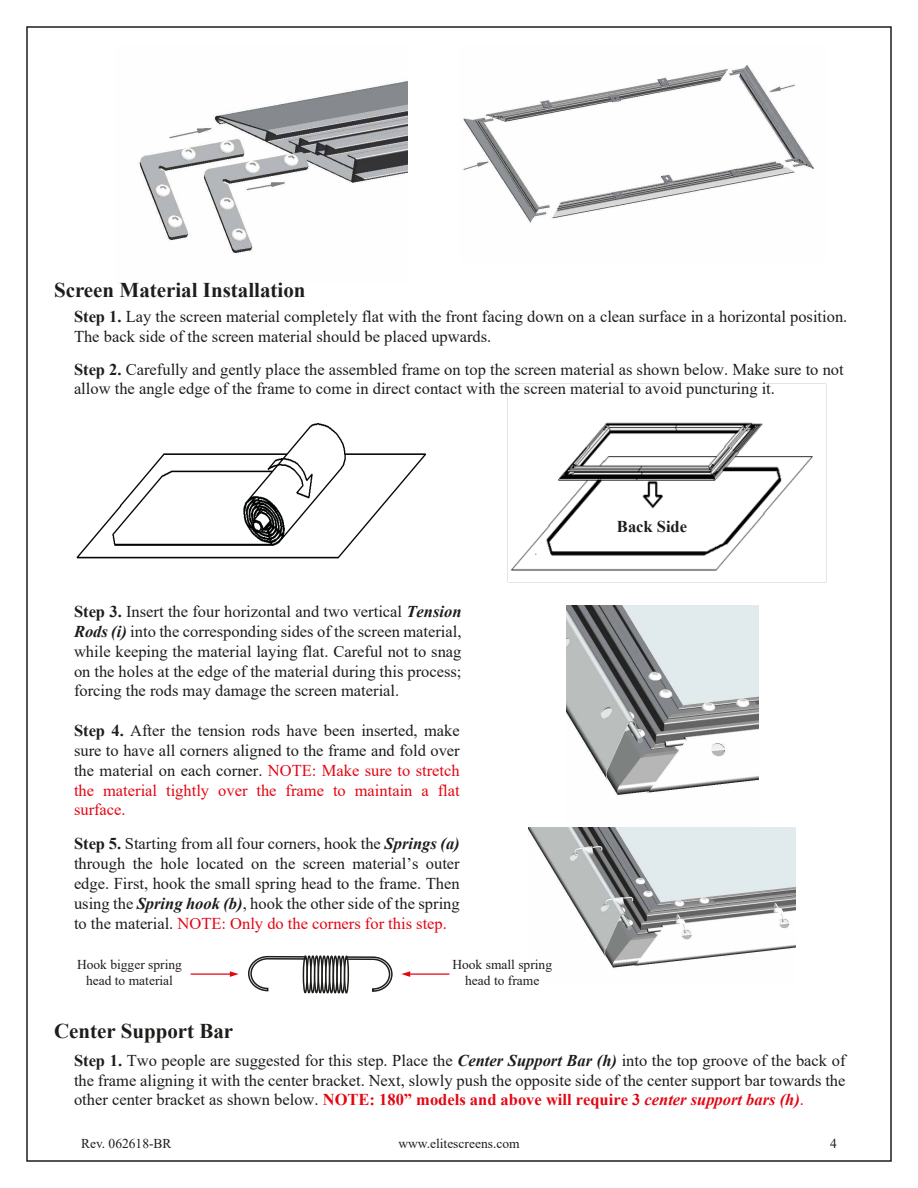
<style>
.page{position:relative;width:918px;height:1188px;background:#fff}
.page>*{position:absolute;margin:0;border:0;box-sizing:border-box;transform-origin:0 0}
.t1{font:700 21px "Times New Roman";color:#1d1d1b}
.t2{font:16.5px/19.8px "Times New Roman";color:#1d1d1b;text-align:justify}
.t3{font:700 16.5px "Times New Roman";color:#1d1d1b}
.t4{font:13.5px/16.2px "Times New Roman";color:#1d1d1b;text-align:center}
.s1{font-weight:700}
.s2{font-weight:700;font-style:italic}
.s3{color:#e30613}
.s4{font-weight:700;color:#e30613}
.s5{font-weight:700;font-style:italic;color:#e30613}
</style>
<div class="page">
<img style="left:139px;top:81px;width:269px;height:172px">
<img style="left:462px;top:65px;width:352px;height:158px">
<img style="left:507px;top:383px;width:319px;height:200px">
<img style="left:76px;top:423px;width:351px;height:136px">
<div style="left:303px;top:955px;width:5px;height:38px;border:2px solid #1d1d1b;border-radius:50%"></div>
<div style="left:306px;top:955px;width:6px;height:38px;border:2px solid #1d1d1b;border-radius:50%"></div>
<hr style="left:311px;top:956px;width:4px;height:37px;background:#232321;border-radius:50%">
<div style="left:310px;top:955px;width:5px;height:38px;border:2px solid #1d1d1b;border-radius:50%"></div>
<div style="left:314px;top:955px;width:5px;height:38px;border:2px solid #1d1d1b;border-radius:50%"></div>
<hr style="left:318px;top:956px;width:4px;height:37px;background:#252523;border-radius:50%">
<div style="left:318px;top:955px;width:5px;height:38px;border:2px solid #1d1d1b;border-radius:50%"></div>
<div style="left:321px;top:955px;width:6px;height:38px;border:2px solid #1d1d1b;border-radius:50%"></div>
<hr style="left:326px;top:956px;width:4px;height:37px;background:#252523;border-radius:50%">
<div style="left:325px;top:955px;width:5px;height:38px;border:2px solid #1d1d1b;border-radius:50%"></div>
<div style="left:329px;top:955px;width:5px;height:38px;border:2px solid #1d1d1b;border-radius:50%"></div>
<hr style="left:333px;top:956px;width:4px;height:37px;background:#21211f;border-radius:50%">
<div style="left:333px;top:955px;width:5px;height:38px;border:2px solid #1d1d1b;border-radius:50%"></div>
<div style="left:336px;top:956px;width:6px;height:37px;border:2px solid #1d1d1b;border-radius:50%"></div>
<hr style="left:341px;top:956px;width:4px;height:37px;background:#242422;border-radius:50%">
<div style="left:340px;top:956px;width:5px;height:38px;border:2px solid #1d1d1b;border-radius:50%"></div>
<div style="left:344px;top:956px;width:5px;height:38px;border:2px solid #1d1d1b;border-radius:50%"></div>
<svg style="left:248px;top:955px;width:59px;height:37px"></svg>
<svg style="left:345px;top:956px;width:48px;height:37px"></svg>
<img style="left:566px;top:606px;width:193px;height:222px">
<img style="left:529px;top:828px;width:267px;height:140px">
<svg style="left:191px;top:971px;width:48px;height:6px"></svg>
<svg style="left:401px;top:971px;width:48px;height:6px"></svg>
<p class="t1" style="left:54px;top:275px;width:253px">Screen Material Installation</p>
<p class="t2" style="left:74px;top:306px;width:775px"><span class="s1">Step 1.</span> Lay the screen material completely flat with the front facing down on a clean surface in a horizontal position.<br>The back side of the screen material should be placed upwards.</p>
<p class="t2" style="left:74px;top:359px;width:771px"><span class="s1">Step 2.</span> Carefully and gently place the assembled frame on top the screen material as shown below. Make sure to not allow the angle edge of the frame to come in direct contact with the screen material to avoid puncturing it.</p>
<p class="t2" style="left:74px;top:601px;width:389px"><span class="s1">Step 3.</span> Insert the four horizontal and two vertical <span class="s2">Tension Rods (i)</span> into the corresponding sides of the screen material, while keeping the material laying flat. Careful not to snag on the holes at the edge of the material during this process; forcing the rods may damage the screen material.</p>
<p class="t2" style="left:74px;top:720px;width:387px"><span class="s1">Step 4.</span> After the tension rods have been inserted, make sure to have all corners aligned to the frame and fold over the material on each corner. <span class="s3">NOTE: Make sure to stretch the material tightly over the frame to maintain a flat surface.</span></p>
<p class="t2" style="left:74px;top:833px;width:387px"><span class="s1">Step 5.</span> Starting from all four corners, hook the <span class="s2">Springs (a) </span>through the hole located on the screen material’s outer edge. First, hook the small spring head to the frame. Then using the <span class="s2">Spring hook (b)</span>, hook the other side of the spring to the material. <span class="s3">NOTE: Only do the corners for this step.</span></p>
<p class="t4" style="left:452px;top:956px;width:101px">Hook small spring head to frame</p>
<p class="t4" style="left:77px;top:956px;width:106px">Hook bigger spring head to material</p>
<p class="t1" style="left:54px;top:1016px;width:181px">Center Support Bar</p>
<p class="t3" style="left:617px;top:514px;width:72px">Back Side</p>
<p class="t2" style="left:74px;top:1050px;width:773px"><span class="s1">Step 1.</span> Two people are suggested for this step. Place the <span class="s2">Center Support Bar (h)</span> into the top groove of the back of the frame aligning it with the center bracket. Next, slowly push the opposite side of the center support bar towards the other center bracket as shown below. <span class="s4">NOTE: 180” models and above will require 3</span> <span class="s5">center support bars (h)</span><span class="s3">.</span></p>
<p class="t4" style="left:81px;top:1134px;width:92px">Rev. 062618-BR</p>
<p class="t4" style="left:398px;top:1134px;width:123px">www.elitescreens.com</p>
<p class="t4" style="left:830px;top:1134px;width:8px">4</p>
</div>
